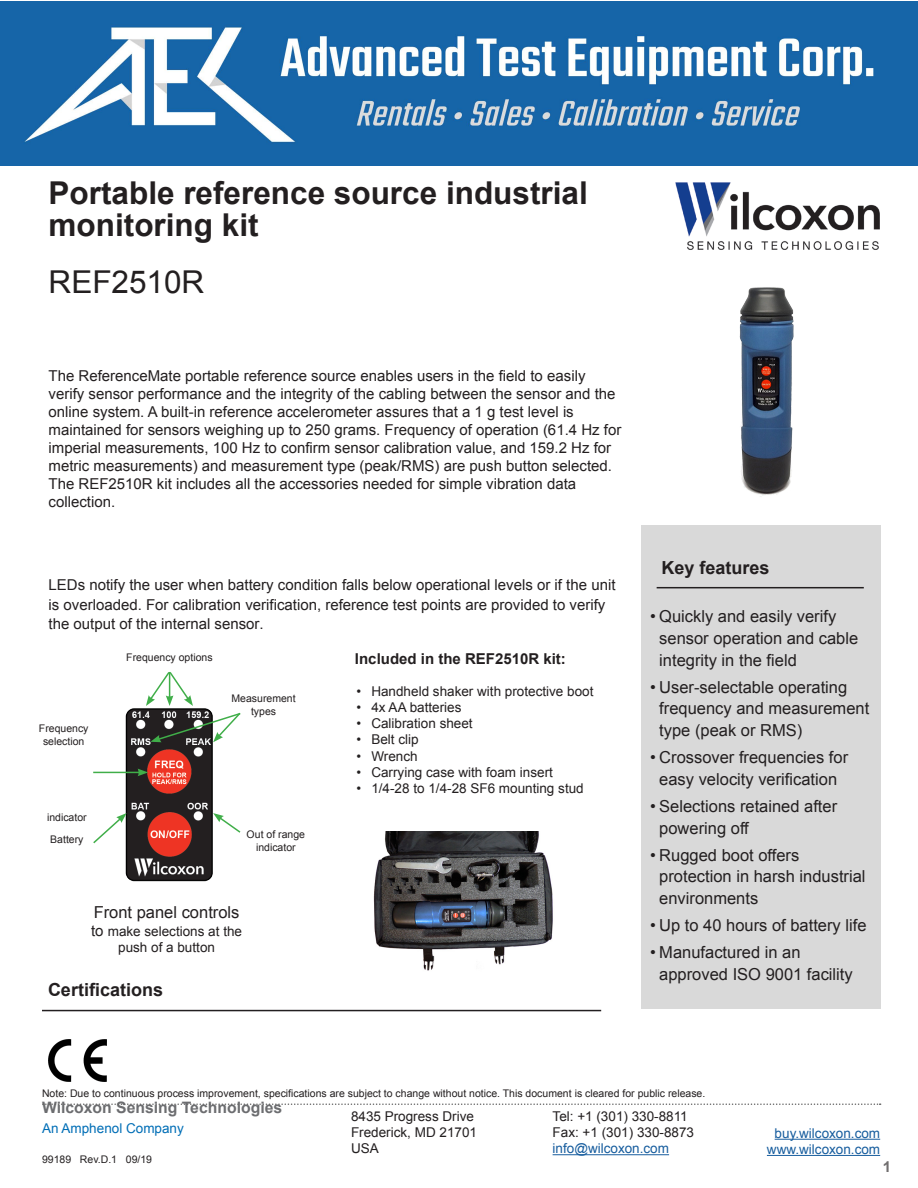
<style>
.page{position:relative;width:918px;height:1188px;background:#fff}
.page>*{position:absolute;margin:0;border:0;box-sizing:border-box;transform-origin:0 0}
.t1{font:700 31.5px/31.5px "Arial";color:#231f20}
.t2{font:31.5px "Arial";color:#231f20}
.t3{font:700 18px "Arial";color:#231f20}
.t4{font:16.5px/21.8px "Arial";color:#231f20}
.t5{font:700 15.75px "Arial";color:#6c6d70}
.t6{font:15px/18px "Arial";color:#231f20}
.t7{font:700 15px "Arial";color:#231f20}
.t8{font:13.5px/16.2px "Arial";color:#231f20}
.t9{font:13.5px "Arial";color:#175d9e}
.t10{font:13.5px "Arial";color:#006eb6}
.t11{font:10.5px/12.6px "Arial";color:#231f20;text-align:center}
.s1{font-size:15px}
</style>
<div class="page">
<img style="left:675px;top:182px;width:205px;height:68px">
<svg style="left:43px;top:1103px;width:838px;height:2px"></svg>
<hr style="left:553px;top:1154px;width:116px;height:1px;background:#175d9e">
<hr style="left:775px;top:1139px;width:105px;height:1px;background:#175d9e">
<hr style="left:767px;top:1155px;width:113px;height:1px;background:#175d9e">
<div style="left:641px;top:525px;width:239px;height:484px;background:#d9d9d9"></div>
<hr style="left:657px;top:587px;width:207px;height:1px;background:#231f20">
<hr style="left:42px;top:1010px;width:559px;height:1px;background:#231f20">
<img style="left:373px;top:832px;width:180px;height:139px">
<img style="left:48px;top:1039px;width:59px;height:42px">
<img style="left:739px;top:287px;width:55px;height:210px">
<img style="left:119px;top:708px;width:95px;height:174px">
<hr style="left:93px;top:772px;width:47px;height:1px;background:#40ae49">
<svg style="left:138px;top:769px;width:10px;height:7px"></svg>
<svg style="left:213px;top:813px;width:28px;height:21px"></svg>
<svg style="left:93px;top:813px;width:34px;height:32px"></svg>
<svg style="left:146px;top:672px;width:95px;height:70px"></svg>
<img style="left:0;top:1px;width:918px;height:165px">
<p class="t1" style="left:49px;top:179px;width:541px">Portable reference source industrial monitoring kit</p>
<p class="t2" style="left:49px;top:261px;width:157px">REF2510R</p>
<p class="t6" style="left:49px;top:367px;width:574px">The ReferenceMate portable reference source enables users in the field to easily verify sensor performance and the integrity of the cabling between the sensor and the online system. A built-in reference accelerometer assures that a 1 g test level is maintained for sensors weighing up to 250 grams. Frequency of operation (61.4 Hz for imperial measurements, 100 Hz to confirm sensor calibration value, and 159.2 Hz for metric measurements) and measurement type (peak/RMS) are push button selected.<br>The REF2510R kit includes all the accessories needed for simple vibration data collection.</p>
<p class="t6" style="left:49px;top:576px;width:568px;line-height:19.5px">LEDs notify the user when battery condition falls below operational levels or if the unit is overloaded. For calibration verification, reference test points are provided to verify the output of the internal sensor.</p>
<p class="t11" style="left:39px;top:722px;width:51px">Frequency selection</p>
<p class="t11" style="left:47px;top:811px;width:41px">indicator</p>
<p class="t11" style="left:50px;top:833px;width:35px">Battery</p>
<p class="t11" style="left:126px;top:651px;width:88px">Frequency options</p>
<p class="t11" style="left:232px;top:692px;width:66px">Measurement types</p>
<p class="t11" style="left:247px;top:828px;width:60px">Out of range indicator</p>
<p class="t4" style="left:94px;top:901px;width:147px">Front panel controls</p>
<p class="t8" style="left:91px;top:923px;width:152px;text-align:center"><span class="s1">to</span> make selections at the push of a button</p>
<p class="t3" style="left:48px;top:978px;width:117px">Certifications</p>
<p class="t7" style="left:355px;top:649px;width:212px">Included in the REF2510R kit:</p>
<p class="t8" style="left:356px;top:683px;width:239px">• Handheld shaker with protective boot</p>
<p class="t8" style="left:356px;top:699px;width:107px">• 4x AA batteries</p>
<p class="t8" style="left:356px;top:715px;width:118px">• Calibration sheet</p>
<p class="t8" style="left:356px;top:732px;width:64px">• Belt clip</p>
<p class="t8" style="left:356px;top:748px;width:63px">• Wrench</p>
<p class="t8" style="left:356px;top:764px;width:198px">• Carrying case with foam insert</p>
<p class="t8" style="left:356px;top:780px;width:229px">• 1/4-28 to 1/4-28 SF6 mounting stud</p>
<p class="t3" style="left:661px;top:555px;width:110px">Key features</p>
<p class="t4" style="left:659px;top:606px;width:201px;text-indent:-9px">• Quickly and easily verify sensor operation and cable integrity in the field</p>
<p class="t4" style="left:659px;top:676px;width:212px;text-indent:-9px">• User-selectable operating frequency and measurement type (peak or RMS)</p>
<p class="t4" style="left:650px;top:747px;width:199px;text-align:center">• Crossover frequencies for easy velocity verification</p>
<p class="t4" style="left:659px;top:795px;width:179px;text-indent:-9px">• Selections retained after powering off</p>
<p class="t4" style="left:659px;top:844px;width:208px;text-indent:-9px">• Rugged boot offers protection in harsh industrial environments</p>
<p class="t4" style="left:650px;top:915px;width:218px">• Up to 40 hours of battery life</p>
<p class="t4" style="left:659px;top:942px;width:195px;text-indent:-9px">• Manufactured in an approved ISO 9001 facility</p>
<p class="t11" style="left:42px;top:1088px;width:665px">Note: Due to continuous process improvement, specifications are subject to change without notice. This document is cleared for public release.</p>
<p class="t8" style="left:553px;top:1108px;width:137px">Tel: +1 (301) 330-8811</p>
<p class="t8" style="left:553px;top:1124px;width:143px">Fax: +1 (301) 330-8873</p>
<p class="t9" style="left:553px;top:1140px;width:118px">info@wilcoxon.com</p>
<p class="t5" style="left:42px;top:1097px;width:242px">Wilcoxon Sensing Technologies</p>
<p class="t8" style="left:351px;top:1108px;width:128px">8435 Progress Drive<br>Frederick, MD 21701<br>USA</p>
<p class="t10" style="left:42px;top:1119px;width:143px">An Amphenol Company</p>
<p class="t11" style="left:42px;top:1153px;width:112px">99189 Rev.D.1 09/19</p>
<p class="t9" style="left:775px;top:1124px;width:107px">buy.wilcoxon.com</p>
<p class="t9" style="left:767px;top:1140px;width:115px">www.wilcoxon.com</p>
<p class="t7" style="left:882px;top:1157px;width:10px">1</p>
</div>
